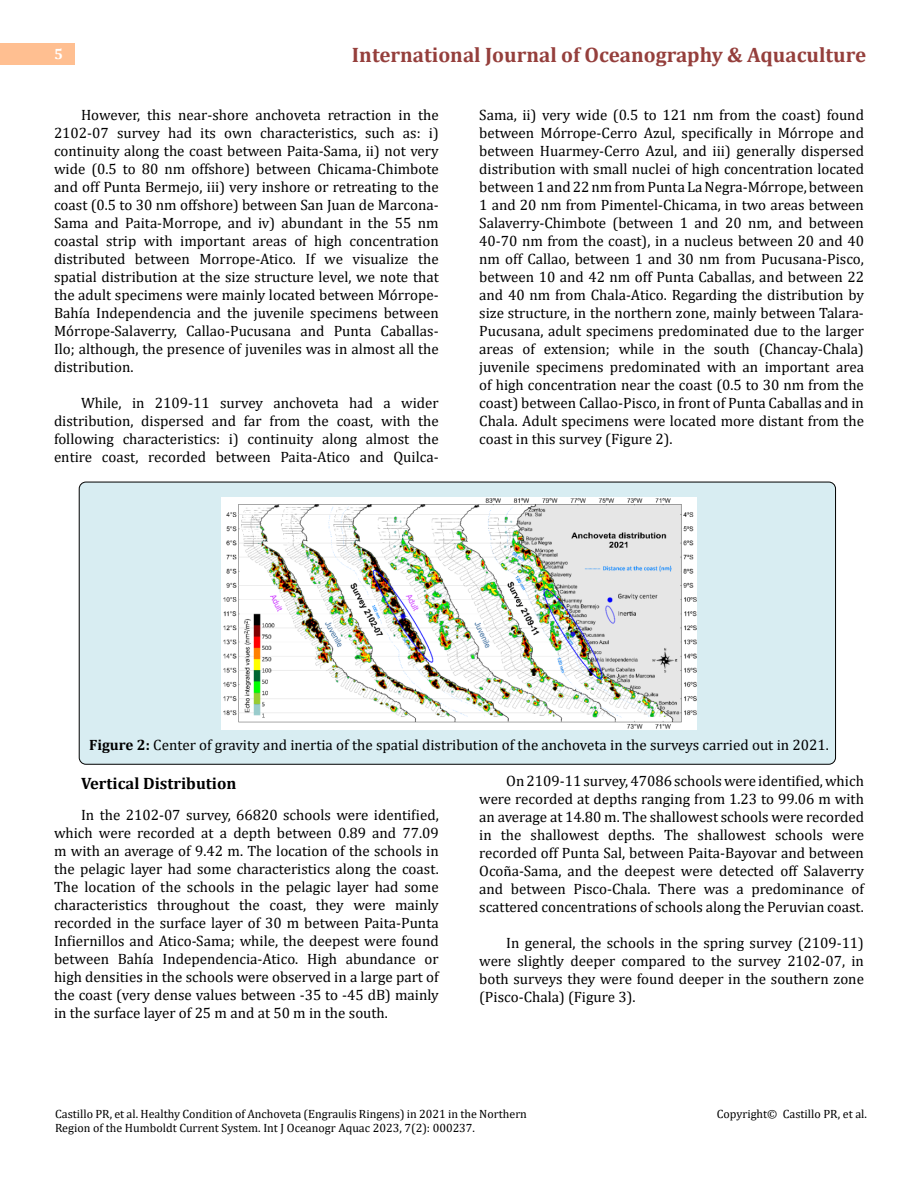
<style>
.page{position:relative;width:918px;height:1188px;background:#fff}
.page>*{position:absolute;margin:0;border:0;box-sizing:border-box;transform-origin:0 0}
.t1{font:700 21px "Cambria";color:#953f3c}
.t2{font:700 16.5px "Cambria";color:#000}
.t3{font:15px/18px "Cambria";color:#000;text-align:justify}
.t4{font:700 15px "Cambria";color:#fff}
.t5{font:12px/14.4px "Cambria";color:#000}
.s1{font-weight:700}
</style>
<div class="page">
<div style="left:0;top:43px;width:75px;height:21px;background:#ffbf91"></div>
<div style="left:79px;top:482px;width:757px;height:282px;background:#d8edf2;border-radius:7px"></div>
<img style="left:221px;top:498px;width:476px;height:232px">
<p class="t4" style="left:54px;top:44px;width:10px">5</p>
<h1 class="t1" style="left:352px;top:40px;width:516px">International Journal of Oceanography &amp; Aquaculture</h1>
<p class="t3" style="left:54px;top:105px;width:386px;text-indent:27px">However, this near-shore anchoveta retraction in the 2102-07 survey had its own characteristics, such as: i) continuity along the coast between Paita-Sama, ii) not very wide (0.5 to 80 nm offshore) between Chicama-Chimbote and off Punta Bermejo, iii) very inshore or retreating to the coast (0.5 to 30 nm offshore) between San Juan de Marcona-Sama and Paita-Morrope, and iv) abundant in the 55 nm coastal strip with important areas of high concentration distributed between Morrope-Atico. If we visualize the spatial distribution at the size structure level, we note that the adult specimens were mainly located between Mórrope-Bahía Independencia and the juvenile specimens between Mórrope-Salaverry, Callao-Pucusana and Punta Caballas-Ilo; although, the presence of juveniles was in almost all the distribution.</p>
<p class="t3" style="left:54px;top:393px;width:386px;text-indent:27px">While, in 2109-11 survey anchoveta had a wider distribution, dispersed and far from the coast, with the following characteristics: i) continuity along almost the entire coast, recorded between Paita-Atico and Quilca-</p>
<p class="t3" style="left:479px;top:105px;width:386px">Sama, ii) very wide (0.5 to 121 nm from the coast) found between Mórrope-Cerro Azul, specifically in Mórrope and between Huarmey-Cerro Azul, and iii) generally dispersed distribution with small nuclei of high concentration located between 1 and 22 nm from Punta La Negra-Mórrope, between 1 and 20 nm from Pimentel-Chicama, in two areas between Salaverry-Chimbote (between 1 and 20 nm, and between 40-70 nm from the coast), in a nucleus between 20 and 40 nm off Callao, between 1 and 30 nm from Pucusana-Pisco, between 10 and 42 nm off Punta Caballas, and between 22 and 40 nm from Chala-Atico. Regarding the distribution by size structure, in the northern zone, mainly between Talara-Pucusana, adult specimens predominated due to the larger areas of extension; while in the south (Chancay-Chala) juvenile specimens predominated with an important area of high concentration near the coast (0.5 to 30 nm from the coast) between Callao-Pisco, in front of Punta Caballas and in Chala. Adult specimens were located more distant from the coast in this survey (Figure 2).</p>
<p class="t3" style="left:89px;top:735px;width:741px"><span class="s1">Figure 2:</span> Center of gravity and inertia of the spatial distribution of the anchoveta in the surveys carried out in 2021.</p>
<p class="t2" style="left:81px;top:771px;width:157px">Vertical Distribution</p>
<p class="t3" style="left:54px;top:806px;width:386px;text-indent:27px">In the 2102-07 survey, 66820 schools were identified, which were recorded at a depth between 0.89 and 77.09 m with an average of 9.42 m. The location of the schools in the pelagic layer had some characteristics along the coast.<br>The location of the schools in the pelagic layer had some characteristics throughout the coast, they were mainly recorded in the surface layer of 30 m between Paita-Punta Infiernillos and Atico-Sama; while, the deepest were found between Bahía Independencia-Atico. High abundance or high densities in the schools were observed in a large part of the coast (very dense values between -35 to -45 dB) mainly in the surface layer of 25 m and at 50 m in the south.</p>
<p class="t3" style="left:479px;top:771px;width:386px;text-indent:27px">On 2109-11 survey, 47086 schools were identified, which were recorded at depths ranging from 1.23 to 99.06 m with an average at 14.80 m. The shallowest schools were recorded in the shallowest depths. The shallowest schools were recorded off Punta Sal, between Paita-Bayovar and between Ocoña-Sama, and the deepest were detected off Salaverry and between Pisco-Chala. There was a predominance of scattered concentrations of schools along the Peruvian coast.</p>
<p class="t3" style="left:479px;top:933px;width:386px;text-indent:27px">In general, the schools in the spring survey (2109-11) were slightly deeper compared to the survey 2102-07, in both surveys they were found deeper in the southern zone (Pisco-Chala) (Figure 3).</p>
<p class="t5" style="left:55px;top:1106px;width:473px">Castillo PR, et al. Healthy Condition of Anchoveta (Engraulis Ringens) in 2021 in the Northern<br>Region of the Humboldt Current System. Int J Oceanogr Aquac 2023, 7(2): 000237.</p>
<p class="t5" style="left:717px;top:1106px;width:152px">Copyright© Castillo PR, et al.</p>
</div>
